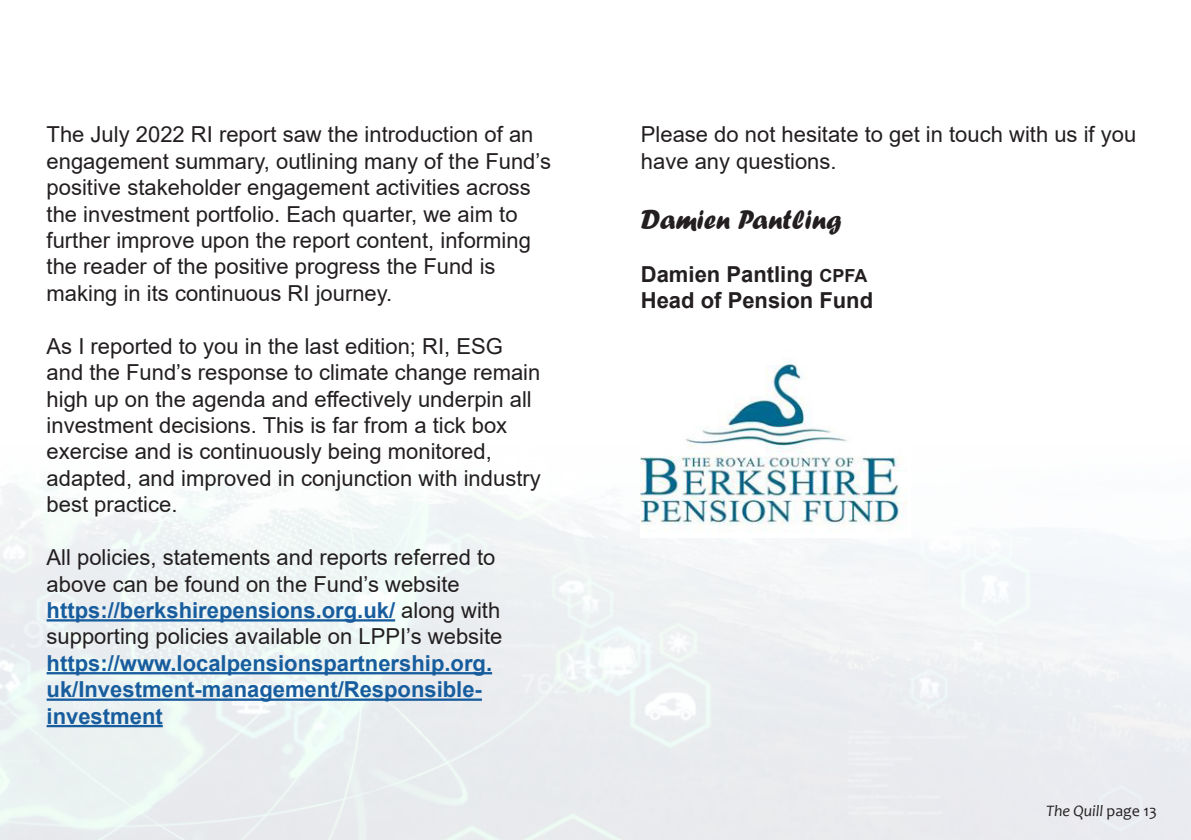
<style>
.page{position:relative;width:1191px;height:840px;background:#fff}
.page>*{position:absolute;margin:0;border:0;box-sizing:border-box;transform-origin:0 0}
.t1{font:28px "Forte";color:#231f20}
.t2{font:22px/26.4px "Arial";color:#231f20}
.t3{font:700 22px/26.4px "Arial";color:#175d9e}
.t4{font:700 22px "Arial";color:#231f20}
.t5{font:italic 16px "Candara";color:#231f20}
.s1{font-weight:400;color:#231f20}
.s2{font-size:18px}
.s3{font-style:normal}
</style>
<div class="page">
<img style="left:0;top:482px;width:1191px;height:357px">
<hr style="left:47px;top:619px;width:348px;height:2px;background:#175d9e">
<hr style="left:47px;top:671px;width:445px;height:3px;background:#175d9e">
<hr style="left:47px;top:698px;width:435px;height:2px;background:#175d9e">
<hr style="left:47px;top:724px;width:116px;height:2px;background:#175d9e">
<img style="left:640px;top:362px;width:270px;height:174px">
<p class="t2" style="left:47px;top:121px;width:506px">The July 2022 RI report saw the introduction of an engagement summary, outlining many of the Fund’s positive stakeholder engagement activities across the investment portfolio. Each quarter, we aim to further improve upon the report content, informing the reader of the positive progress the Fund is making in its continuous RI journey.</p>
<p class="t2" style="left:47px;top:332px;width:496px">As I reported to you in the last edition; RI, ESG and the Fund’s response to climate change remain high up on the agenda and effectively underpin all investment decisions. This is far from a tick box exercise and is continuously being monitored, adapted, and improved in conjunction with industry best practice.</p>
<p class="t2" style="left:47px;top:543px;width:450px">All policies, statements and reports referred to above can be found on the Fund’s website</p>
<p class="t3" style="left:47px;top:597px;width:457px">https://berkshirepensions.org.uk/ <span class="s1">along with supporting policies available on LPPI’s website </span>https://www.localpensionspartnership.org. uk/Investment-management/Responsible&shy;investment</p>
<p class="t2" style="left:641px;top:121px;width:497px">Please do not hesitate to get in touch with us if you have any questions.</p>
<p class="t1" style="left:641px;top:203px;width:202px">Damien Pantling</p>
<p class="t4" style="left:641px;top:258px;width:228px">Damien Pantling <span class="s2">CPFA</span></p>
<p class="t4" style="left:641px;top:285px;width:234px">Head of Pension Fund</p>
<p class="t5" style="left:1046px;top:800px;width:112px">The Quill <span class="s3">page 13</span></p>
</div>
